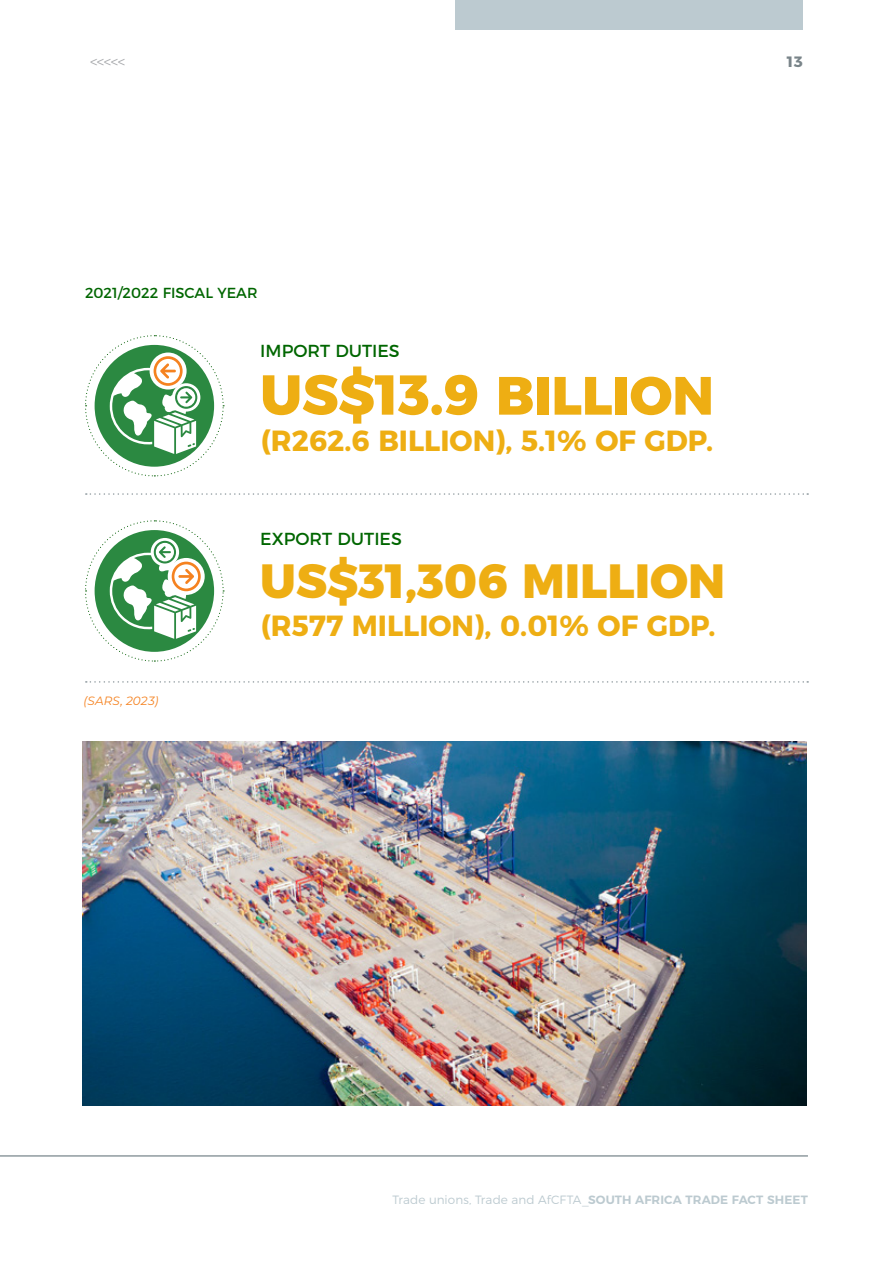
<style>
.page{position:relative;width:893px;height:1263px;background:#fff}
.page>*{position:absolute;margin:0;border:0;box-sizing:border-box;transform-origin:0 0}
.t1{font:800 56.1px "Montserrat";color:#eeae13}
.t2{font:800 48px "Montserrat";color:#eeae13}
.t3{font:700 29.1px "Montserrat";color:#eeae13}
.t4{font:17.4px "Montserrat";color:#060}
.t5{font:300 15px "Montserrat";color:#a7a9ac}
.t6{font:700 15px "Montserrat";color:#798489}
.t7{font:14.55px "Montserrat";color:#060}
.t8{font:300 12px "Montserrat";letter-spacing:.005em;color:#bccad0}
.t9{font:italic 12px "Montserrat";letter-spacing:.01em;color:#f58220}
.s1{font-size:53.85px}
.s2{font-weight:600}
</style>
<div class="page">
<div style="left:455px;top:0;width:348px;height:30px;background:#bccad0"></div>
<img style="left:83px;top:741px;width:723px;height:365px">
<hr style="left:0;top:1155px;width:808px;height:1px;background:#8f9a9f">
<svg style="left:86px;top:493px;width:722px;height:2px"></svg>
<svg style="left:86px;top:681px;width:722px;height:2px"></svg>
<svg style="left:85px;top:520px;width:139px;height:142px"></svg>
<svg style="left:85px;top:335px;width:139px;height:142px"></svg>
<p class="t5" style="left:90px;top:50px;width:37px">&lt;&lt;&lt;&lt;&lt;</p>
<p class="t6" style="left:785px;top:49px;width:18px">13</p>
<p class="t7" style="left:85px;top:281px;width:174px">2021/2022 FISCAL YEAR</p>
<h3 class="t4" style="left:260px;top:337px;width:141px">IMPORT DUTIES</h3>
<h1 class="t1" style="left:260px;top:348px;width:455px">US$13.9 <span class="s1">BILLION</span></h1>
<h3 class="t3" style="left:261px;top:417px;width:454px">(R262.6 BILLION), 5.1% OF GDP.</h3>
<h3 class="t4" style="left:260px;top:525px;width:143px">EXPORT DUTIES</h3>
<h2 class="t2" style="left:260px;top:541px;width:466px">US$31,306 MILLION</h2>
<p class="t9" style="left:84px;top:692px;width:76px">(SARS, 2023)</p>
<h3 class="t3" style="left:261px;top:602px;width:456px">(R577 MILLION), 0.01% OF GDP.</h3>
<p class="t8" style="left:392px;top:1190px;width:417px">Trade unions, Trade and AfCFTA_<span class="s2">SOUTH AFRICA TRADE FACT SHEET</span></p>
</div>
